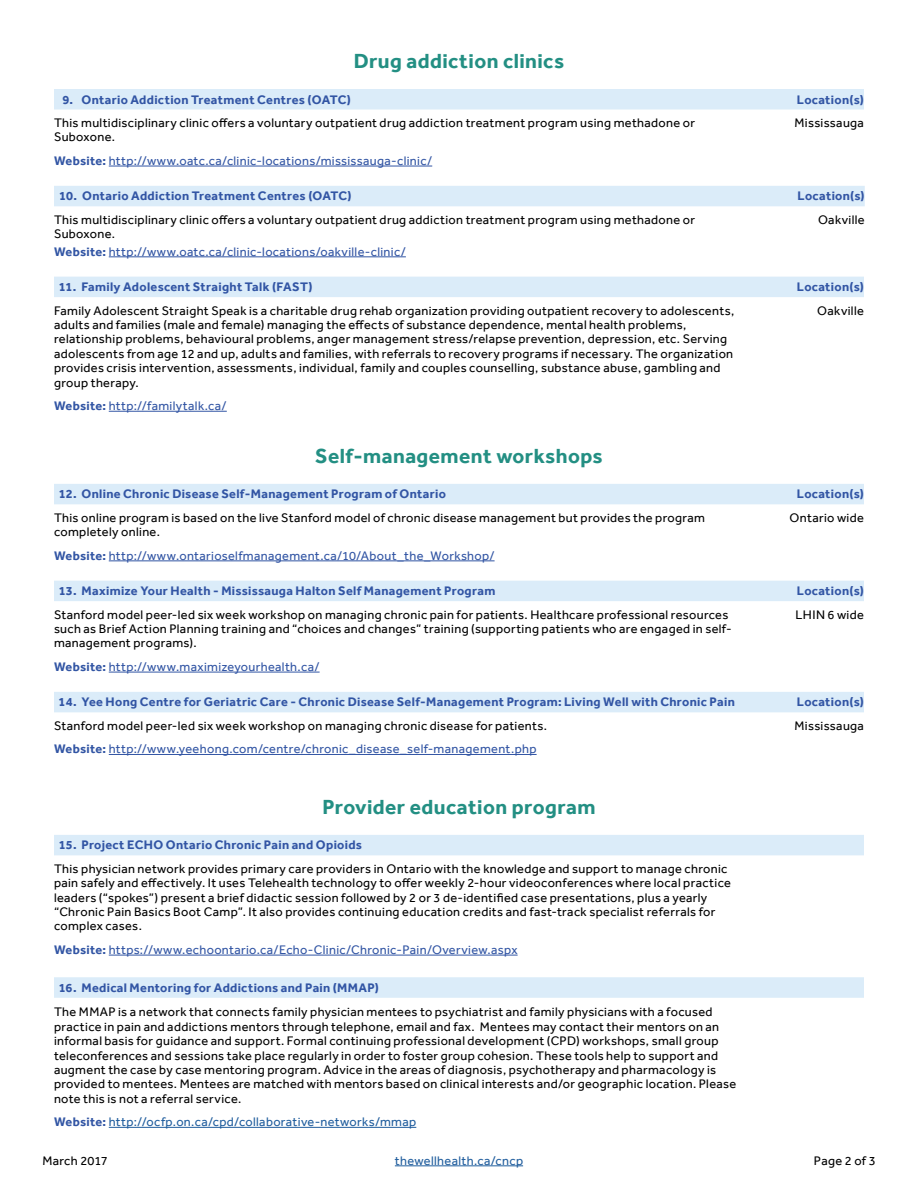
<style>
.page{position:relative;width:918px;height:1188px;background:#fff}
.page>*{position:absolute;margin:0;border:0;box-sizing:border-box;transform-origin:0 0}
.t1{font:700 21px "Effra";letter-spacing:.02em;color:#238f83}
.t2{font:12.75px/14.4px "Effra";letter-spacing:.025em;color:#000}
.t3{font:700 12.75px "Effra";letter-spacing:.025em;color:#3255a4}
.t4{font:12.75px "Effra";letter-spacing:.025em;color:#3255a4}
.t5{font:12.75px "Effra";letter-spacing:.03em;color:#215e9e}
.s1{font-weight:700}
.s2{font-weight:700;color:#3255a4}
.s3{color:#3255a4}
</style>
<div class="page">
<hr style="left:395px;top:1166px;width:128px;height:1px;background:#215e9e">
<div style="left:54px;top:89px;width:810px;height:21px;background:#dbecf9"></div>
<hr style="left:109px;top:166px;width:323px;height:1px;background:#3255a4">
<div style="left:54px;top:186px;width:811px;height:20px;background:#dbecf9"></div>
<hr style="left:109px;top:257px;width:297px;height:1px;background:#3255a4">
<div style="left:54px;top:277px;width:810px;height:20px;background:#dbecf9"></div>
<hr style="left:109px;top:411px;width:118px;height:1px;background:#3255a4">
<div style="left:54px;top:484px;width:810px;height:20px;background:#dbecf9"></div>
<hr style="left:109px;top:561px;width:386px;height:1px;background:#3255a4">
<div style="left:54px;top:581px;width:810px;height:20px;background:#dbecf9"></div>
<hr style="left:109px;top:672px;width:211px;height:1px;background:#3255a4">
<div style="left:54px;top:692px;width:810px;height:20px;background:#dbecf9"></div>
<hr style="left:109px;top:754px;width:428px;height:1px;background:#3255a4">
<svg style="left:54px;top:835px;width:810px;height:163px"></svg>
<hr style="left:109px;top:955px;width:409px;height:1px;background:#3255a4">
<hr style="left:109px;top:1127px;width:307px;height:1px;background:#215e9e">
<h1 class="t1" style="left:354px;top:48px;width:212px">Drug addiction clinics</h1>
<p class="t3" style="left:62px;top:92px;width:290px">9. Ontario Addiction Treatment Centres (OATC)</p>
<p class="t3" style="left:797px;top:92px;width:69px">Location(s)</p>
<p class="t2" style="left:54px;top:115px;width:643px">This multidisciplinary clinic offers a voluntary outpatient drug addiction treatment program using methadone or<br>Suboxone.</p>
<p class="t4" style="left:54px;top:153px;width:380px"><span class="s1">Website:</span> http://www.oatc.ca/clinic-locations/mississauga-clinic/</p>
<p class="t2" style="left:795px;top:115px;width:71px">Mississauga</p>
<p class="t3" style="left:59px;top:188px;width:294px">10. Ontario Addiction Treatment Centres (OATC)</p>
<p class="t3" style="left:798px;top:188px;width:69px">Location(s)</p>
<p class="t2" style="left:54px;top:212px;width:643px">This multidisciplinary clinic offers a voluntary outpatient drug addiction treatment program using methadone or<br>Suboxone.</p>
<p class="t4" style="left:54px;top:244px;width:353px"><span class="s1">Website:</span> http://www.oatc.ca/clinic-locations/oakville-clinic/</p>
<p class="t2" style="left:818px;top:212px;width:48px">Oakville</p>
<p class="t3" style="left:59px;top:279px;width:255px">11. Family Adolescent Straight Talk (FAST)</p>
<p class="t3" style="left:797px;top:279px;width:69px">Location(s)</p>
<p class="t2" style="left:54px;top:303px;width:682px">Family Adolescent Straight Speak is a charitable drug rehab organization providing outpatient recovery to adolescents, adults and families (male and female) managing the effects of substance dependence, mental health problems, relationship problems, behavioural problems, anger management stress/relapse prevention, depression, etc. Serving adolescents from age 12 and up, adults and families, with referrals to recovery programs if necessary. The organization provides crisis intervention, assessments, individual, family and couples counselling, substance abuse, gambling and group therapy.</p>
<p class="t4" style="left:54px;top:398px;width:174px"><span class="s1">Website:</span> http://familytalk.ca/</p>
<p class="t2" style="left:817px;top:303px;width:48px">Oakville</p>
<h1 class="t1" style="left:315px;top:443px;width:289px">Self-management workshops</h1>
<p class="t3" style="left:59px;top:486px;width:389px">12. Online Chronic Disease Self-Management Program of Ontario</p>
<p class="t3" style="left:797px;top:486px;width:69px">Location(s)</p>
<p class="t2" style="left:54px;top:510px;width:653px">This online program is based on the live Stanford model of chronic disease management but provides the program completely online.</p>
<p class="t4" style="left:54px;top:548px;width:442px"><span class="s1">Website:</span> http://www.ontarioselfmanagement.ca/10/About_the_Workshop/</p>
<p class="t2" style="left:790px;top:510px;width:76px">Ontario wide</p>
<p class="t3" style="left:59px;top:583px;width:438px">13. Maximize Your Health - Mississauga Halton Self Management Program</p>
<p class="t3" style="left:797px;top:583px;width:69px">Location(s)</p>
<p class="t2" style="left:54px;top:607px;width:679px">Stanford model peer-led six week workshop on managing chronic pain for patients. Healthcare professional resources such as Brief Action Planning training and “choices and changes” training (supporting patients who are engaged in self&shy;management programs).</p>
<p class="t4" style="left:54px;top:659px;width:267px"><span class="s1">Website:</span> http://www.maximizeyourhealth.ca/</p>
<p class="t2" style="left:796px;top:607px;width:70px">LHIN 6 wide</p>
<p class="t3" style="left:59px;top:695px;width:678px">14. Yee Hong Centre for Geriatric Care - Chronic Disease Self-Management Program: Living Well with Chronic Pain</p>
<p class="t3" style="left:797px;top:695px;width:69px">Location(s)</p>
<p class="t2" style="left:54px;top:714px;width:495px;line-height:23.4px">Stanford model peer-led six week workshop on managing chronic disease for patients.<br><span class="s2">Website:</span> <span class="s3">http://www.yeehong.com/centre/chronic_disease_self-management.php</span></p>
<p class="t2" style="left:795px;top:718px;width:71px">Mississauga</p>
<h1 class="t1" style="left:322px;top:794px;width:275px">Provider education program</h1>
<p class="t3" style="left:59px;top:838px;width:305px">15. Project ECHO Ontario Chronic Pain and Opioids</p>
<p class="t2" style="left:54px;top:861px;width:678px">This physician network provides primary care providers in Ontario with the knowledge and support to manage chronic pain safely and effectively. It uses Telehealth technology to offer weekly 2-hour videoconferences where local practice leaders (“spokes”) present a brief didactic session followed by 2 or 3 de-identified case presentations, plus a yearly “Chronic Pain Basics Boot Camp”. It also provides continuing education credits and fast-track specialist referrals for complex cases.</p>
<p class="t4" style="left:54px;top:942px;width:465px"><span class="s1">Website:</span> https://www.echoontario.ca/Echo-Clinic/Chronic-Pain/Overview.aspx</p>
<p class="t3" style="left:59px;top:980px;width:322px">16. Medical Mentoring for Addictions and Pain (MMAP)</p>
<p class="t2" style="left:54px;top:1005px;width:684px">The MMAP is a network that connects family physician mentees to psychiatrist and family physicians with a focused practice in pain and addictions mentors through telephone, email and fax. Mentees may contact their mentors on an informal basis for guidance and support. Formal continuing professional development (CPD) workshops, small group teleconferences and sessions take place regularly in order to foster group cohesion. These tools help to support and augment the case by case mentoring program. Advice in the areas of diagnosis, psychotherapy and pharmacology is provided to mentees. Mentees are matched with mentors based on clinical interests and/or geographic location. Please note this is not a referral service.</p>
<p class="t5" style="left:54px;top:1114px;width:364px"><span class="s2">Website:</span> http://ocfp.on.ca/cpd/collaborative-networks/mmap</p>
<p class="t2" style="left:42px;top:1153px;width:67px">March 2017</p>
<p class="t5" style="left:395px;top:1153px;width:130px">thewellhealth.ca/cncp</p>
<p class="t2" style="left:814px;top:1153px;width:63px">Page 2 of 3</p>
</div>
